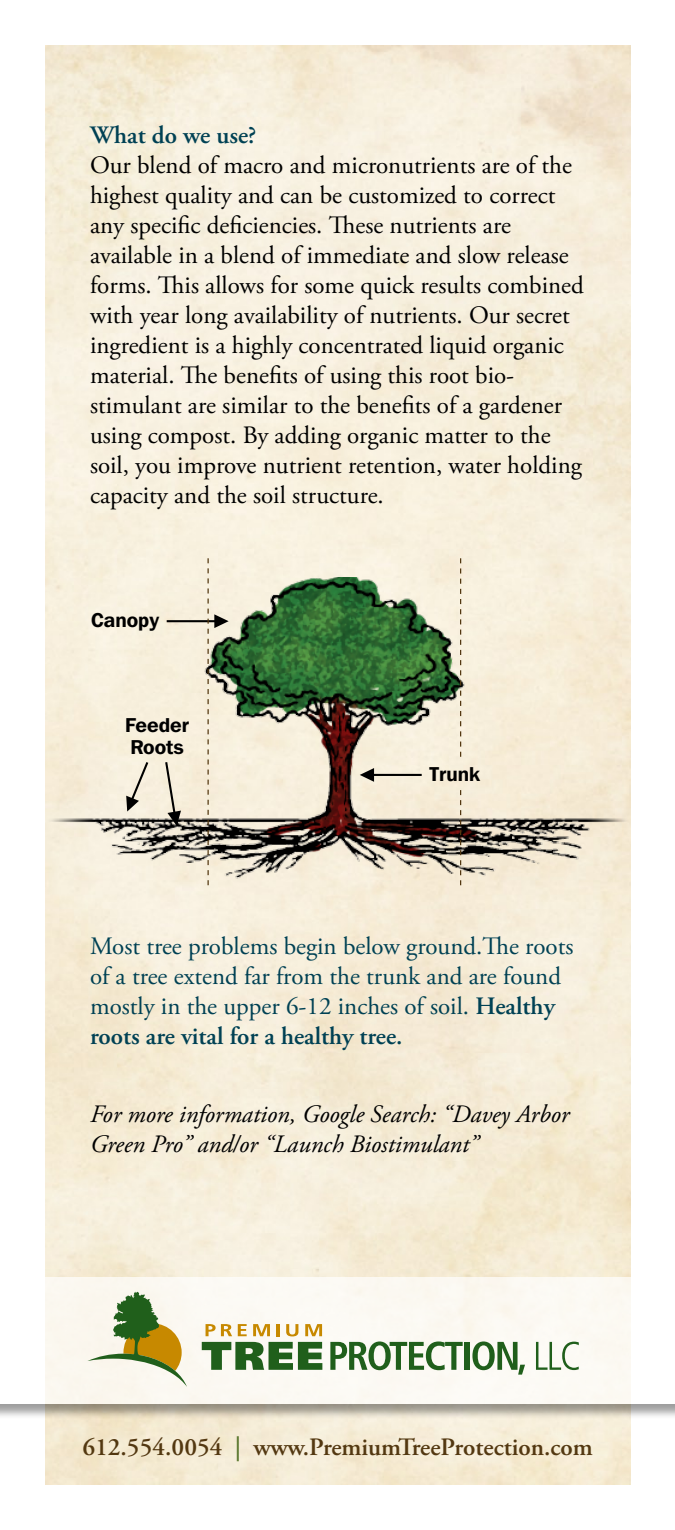
<style>
.page{position:relative;width:675px;height:1530px;background:#fff}
.page>*{position:absolute;margin:0;border:0;box-sizing:border-box;transform-origin:0 0}
.t1{font:25px/30px "Adobe Garamond Pro";color:#000}
.t2{font:25px/30px "Adobe Garamond Pro";color:#004154}
.t3{font:italic 25px/30px "Adobe Garamond Pro";color:#000}
.t4{font:600 25px "Adobe Garamond Pro";color:#533811}
.t5{font:600 25px "Adobe Garamond Pro";color:#004154}
.t6{font:600 20px/21.5px "Franklin Gothic IT Cby BT";color:#000}
.s1{font-weight:600}
.s2{color:#57752b}
</style>
<div class="page">
<img style="left:45px;top:45px;width:585px;height:1440px">
<div style="left:0;top:1276px;width:675px;height:143px;background:#000;opacity:.55"></div>
<div style="left:0;top:1277px;width:675px;height:127px;background:#fcf9f4"></div>
<svg style="left:87px;top:1292px;width:100px;height:95px"></svg>
<svg style="left:202px;top:1342px;width:120px;height:28px"></svg>
<svg style="left:330px;top:1341px;width:133px;height:29px"></svg>
<div style="left:464px;top:1342px;width:6px;height:28px;background:#205f1b"></div>
<svg style="left:472px;top:1341px;width:53px;height:34px"></svg>
<svg style="left:536px;top:1342px;width:43px;height:28px"></svg>
<svg style="left:206px;top:1324px;width:26px;height:12px"></svg>
<svg style="left:238px;top:1324px;width:9px;height:12px"></svg>
<svg style="left:253px;top:1324px;width:17px;height:12px"></svg>
<svg style="left:277px;top:1324px;width:3px;height:12px"></svg>
<svg style="left:286px;top:1324px;width:12px;height:12px"></svg>
<svg style="left:305px;top:1324px;width:17px;height:12px"></svg>
<img style="left:48px;top:578px;width:581px;height:304px">
<svg style="left:360px;top:768px;width:62px;height:14px"></svg>
<svg style="left:126px;top:762px;width:22px;height:50px"></svg>
<svg style="left:165px;top:558px;width:64px;height:327px;background:#dbd5c3"></svg>
<svg style="left:460px;top:558px;width:1px;height:199px"></svg>
<svg style="left:460px;top:790px;width:1px;height:95px"></svg>
<p class="t5" style="left:90px;top:121px;width:168px">What do we use?</p>
<p class="t1" style="left:90px;top:151px;width:495px">Our blend of macro and micronutrients are of the highest quality and can be customized to correct any specific deficiencies. These nutrients are available in a blend of immediate and slow release forms. This allows for some quick results combined with year long availability of nutrients. Our secret ingredient is a highly concentrated liquid organic material. The benefits of using this root bio&shy;stimulant are similar to the benefits of a gardener using compost. By adding organic matter to the soil, you improve nutrient retention, water holding capacity and the soil structure.</p>
<p class="t6" style="left:91px;top:609px;width:70px">Canopy</p>
<p class="t6" style="left:125px;top:714px;width:65px">Feeder<br>Roots</p>
<p class="t6" style="left:430px;top:763px;width:52px">Trunk</p>
<p class="t2" style="left:90px;top:932px;width:485px">Most tree problems begin below ground.The roots of a tree extend far from the trunk and are found mostly in the upper 6-12 inches of soil. <span class="s1">Healthy roots are vital for a healthy tree.</span></p>
<p class="t3" style="left:90px;top:1100px;width:481px">For more information, Google Search: “Davey Arbor<br>Green Pro” and/or “Launch Biostimulant”</p>
<p class="t4" style="left:82px;top:1433px;width:512px">612.554.0054 <span class="s2">|</span> www.PremiumTreeProtection.com</p>
</div>
